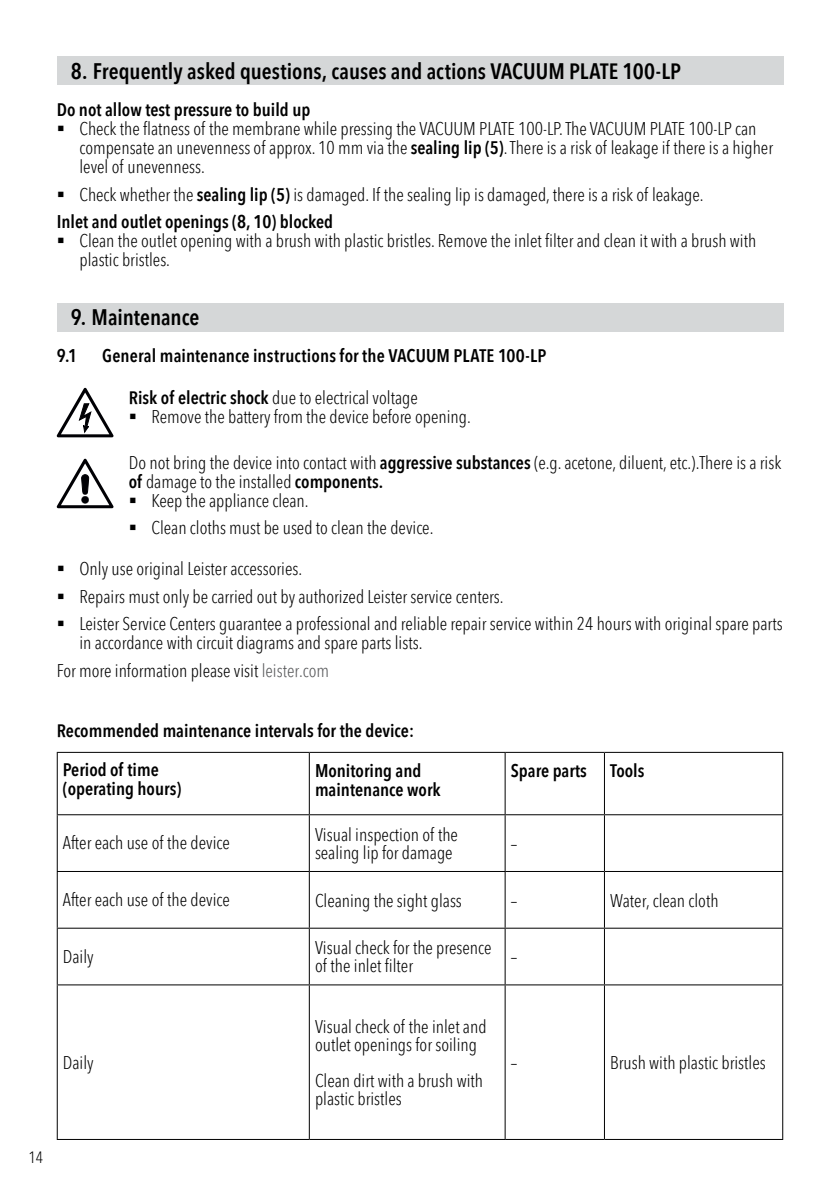
<style>
.page{position:relative;width:840px;height:1191px;background:#fff}
.page>*{position:absolute;margin:0;border:0;box-sizing:border-box;transform-origin:0 0}
.t1{font:22px "Avenir Next W1 G Cn Demi";color:#000}
.t2{font:300 condensed 18px/18px "Avenir Next W1 G";color:#000}
.t3{font:18px/19px "Avenir Next W1 G Cn Demi";color:#000}
.t4{font:300 condensed 16px "Avenir Next W1 G";color:#000}
.s1{font-family:"Avenir Next W1 G Cn Demi";font-weight:400;font-stretch:normal}
.s2{color:#58595b}
</style>
<div class="page">
<hr style="left:57px;top:753px;width:1px;height:61px;background:#000">
<hr style="left:57px;top:815px;width:1px;height:56px;background:#000">
<hr style="left:57px;top:872px;width:1px;height:55px;background:#000">
<hr style="left:57px;top:928px;width:1px;height:56px;background:#000">
<hr style="left:57px;top:985px;width:1px;height:154px;background:#000">
<hr style="left:57px;top:752px;width:252px;height:1px;background:#000">
<hr style="left:57px;top:814px;width:252px;height:1px;background:#000">
<hr style="left:57px;top:871px;width:252px;height:1px;background:#000">
<hr style="left:57px;top:927px;width:252px;height:1px;background:#000">
<hr style="left:57px;top:984px;width:252px;height:1px;background:#000">
<hr style="left:57px;top:1139px;width:252px;height:1px;background:#000">
<hr style="left:308px;top:753px;width:1px;height:61px;background:#000">
<hr style="left:308px;top:815px;width:1px;height:56px;background:#000">
<hr style="left:308px;top:872px;width:1px;height:55px;background:#000">
<hr style="left:308px;top:928px;width:1px;height:56px;background:#000">
<hr style="left:308px;top:985px;width:1px;height:154px;background:#000">
<hr style="left:309px;top:752px;width:196px;height:1px;background:#000">
<hr style="left:505px;top:752px;width:99px;height:1px;background:#000">
<hr style="left:604px;top:752px;width:178px;height:1px;background:#000">
<hr style="left:504px;top:753px;width:1px;height:61px;background:#000">
<hr style="left:603px;top:753px;width:1px;height:61px;background:#000">
<hr style="left:781px;top:753px;width:1px;height:61px;background:#000">
<hr style="left:504px;top:815px;width:1px;height:56px;background:#000">
<hr style="left:603px;top:815px;width:1px;height:56px;background:#000">
<hr style="left:781px;top:815px;width:1px;height:56px;background:#000">
<hr style="left:504px;top:872px;width:1px;height:55px;background:#000">
<hr style="left:603px;top:872px;width:1px;height:55px;background:#000">
<hr style="left:781px;top:872px;width:1px;height:55px;background:#000">
<hr style="left:504px;top:928px;width:1px;height:56px;background:#000">
<hr style="left:603px;top:928px;width:1px;height:56px;background:#000">
<hr style="left:781px;top:928px;width:1px;height:56px;background:#000">
<hr style="left:504px;top:985px;width:1px;height:154px;background:#000">
<hr style="left:603px;top:985px;width:1px;height:154px;background:#000">
<hr style="left:781px;top:985px;width:1px;height:154px;background:#000">
<hr style="left:309px;top:814px;width:196px;height:1px;background:#000">
<hr style="left:505px;top:814px;width:99px;height:1px;background:#000">
<hr style="left:604px;top:814px;width:178px;height:1px;background:#000">
<hr style="left:309px;top:871px;width:196px;height:1px;background:#000">
<hr style="left:505px;top:871px;width:99px;height:1px;background:#000">
<hr style="left:604px;top:871px;width:178px;height:1px;background:#000">
<hr style="left:309px;top:927px;width:196px;height:1px;background:#000">
<hr style="left:505px;top:927px;width:99px;height:1px;background:#000">
<hr style="left:604px;top:927px;width:178px;height:1px;background:#000">
<hr style="left:309px;top:984px;width:196px;height:1px;background:#000">
<hr style="left:505px;top:984px;width:99px;height:1px;background:#000">
<hr style="left:604px;top:984px;width:178px;height:1px;background:#000">
<hr style="left:309px;top:1139px;width:196px;height:1px;background:#000">
<hr style="left:505px;top:1139px;width:99px;height:1px;background:#000">
<hr style="left:604px;top:1139px;width:178px;height:1px;background:#000">
<div style="left:57px;top:57px;width:725px;height:28px;background:#d5d7d8"></div>
<div style="left:57px;top:303px;width:725px;height:28px;background:#d5d7d8"></div>
<svg style="left:57px;top:388px;width:56px;height:49px"></svg>
<svg style="left:57px;top:459px;width:56px;height:49px"></svg>
<p class="t1" style="left:71px;top:53px;width:611px">8. Frequently asked questions, causes and actions VACUUM PLATE 100-LP</p>
<p class="t3" style="left:57px;top:99px;width:255px">Do not allow test pressure to build up</p>
<p class="t2" style="left:79px;top:118px;width:694px;line-height:19px">Check the flatness of the membrane while pressing the VACUUM PLATE 100-LP.The VACUUM PLATE 100-LP can compensate an unevenness of approx. 10 mm via the <span class="s1">sealing lip (5)</span>. There is a risk of leakage if there is a higher level of unevenness.</p>
<p class="t2" style="left:79px;top:184px;width:625px">Check whether the <span class="s1">sealing lip (5)</span> is damaged. If the sealing lip is damaged, there is a risk of leakage.</p>
<p class="t3" style="left:57px;top:211px;width:278px">Inlet and outlet openings (8, 10) blocked</p>
<p class="t2" style="left:79px;top:230px;width:678px;line-height:19px">Clean the outlet opening with a brush with plastic bristles. Remove the inlet filter and clean it with a brush with plastic bristles.</p>
<p class="t1" style="left:71px;top:299px;width:130px">9. Maintenance</p>
<p class="t3" style="left:57px;top:344px;width:22px">9.1</p>
<p class="t3" style="left:102px;top:344px;width:445px">General maintenance instructions for the VACUUM PLATE 100-LP</p>
<p class="t2" style="left:151px;top:386px;width:320px;line-height:19px;text-indent:-23px"><span class="s1">Risk of electric shock</span> due to electrical voltage<br>Remove the battery from the device before opening.</p>
<p class="t2" style="left:129px;top:452px;width:653px">Do not bring the device into contact with <span class="s1">aggressive substances</span> (e.g.acetone, diluent, etc.).There is a risk</p>
<p class="t2" style="left:129px;top:471px;width:256px"><span class="s1">of</span> damage to the installed <span class="s1">components.</span></p>
<p class="t2" style="left:151px;top:490px;width:158px">Keep the appliance clean.</p>
<p class="t2" style="left:151px;top:517px;width:283px">Clean cloths must be used to clean the device.</p>
<p class="t2" style="left:79px;top:553px;width:704px;line-height:27.6px">Only use original Leister accessories.<br>Repairs must only be carried out by authorized Leister service centers.<br>Leister Service Centers guarantee a professional and reliable repair service within 24 hours with original spare parts</p>
<p class="t2" style="left:57px;top:627px;width:367px;line-height:27.6px;text-indent:23px">in accordance with circuit diagrams and spare parts lists.<br>For more information please visit <span class="s2">leister.com</span></p>
<p class="t3" style="left:57px;top:720px;width:358px">Recommended maintenance intervals for the device:</p>
<p class="t3" style="left:63px;top:759px;width:120px">Period of time (operating hours)</p>
<p class="t3" style="left:315px;top:760px;width:127px">Monitoring and maintenance work</p>
<p class="t3" style="left:510px;top:760px;width:77px">Spare parts</p>
<p class="t3" style="left:609px;top:760px;width:36px">Tools</p>
<p class="t2" style="left:63px;top:832px;width:168px">After each use of the device</p>
<p class="t2" style="left:315px;top:824px;width:144px">Visual inspection of the sealing lip for damage</p>
<p class="t2" style="left:510px;top:833px;width:8px">–</p>
<p class="t2" style="left:63px;top:889px;width:168px">After each use of the device</p>
<p class="t2" style="left:315px;top:889px;width:148px">Cleaning the sight glass</p>
<p class="t2" style="left:510px;top:889px;width:8px">–</p>
<p class="t2" style="left:609px;top:889px;width:110px">Water,clean cloth</p>
<p class="t2" style="left:63px;top:946px;width:32px">Daily</p>
<p class="t2" style="left:315px;top:937px;width:178px">Visual check for the presence of the inlet filter</p>
<p class="t2" style="left:510px;top:946px;width:8px">–</p>
<p class="t2" style="left:63px;top:1051px;width:32px">Daily</p>
<p class="t4" style="left:28px;top:1145px;width:16px">14</p>
<p class="t2" style="left:315px;top:1016px;width:173px">Visual check of the inlet and outlet openings for soiling</p>
<p class="t2" style="left:315px;top:1070px;width:169px">Clean dirt with a brush with plastic bristles</p>
<p class="t2" style="left:510px;top:1052px;width:8px">–</p>
<p class="t2" style="left:609px;top:1052px;width:157px">Brush with plastic bristles</p>
</div>
